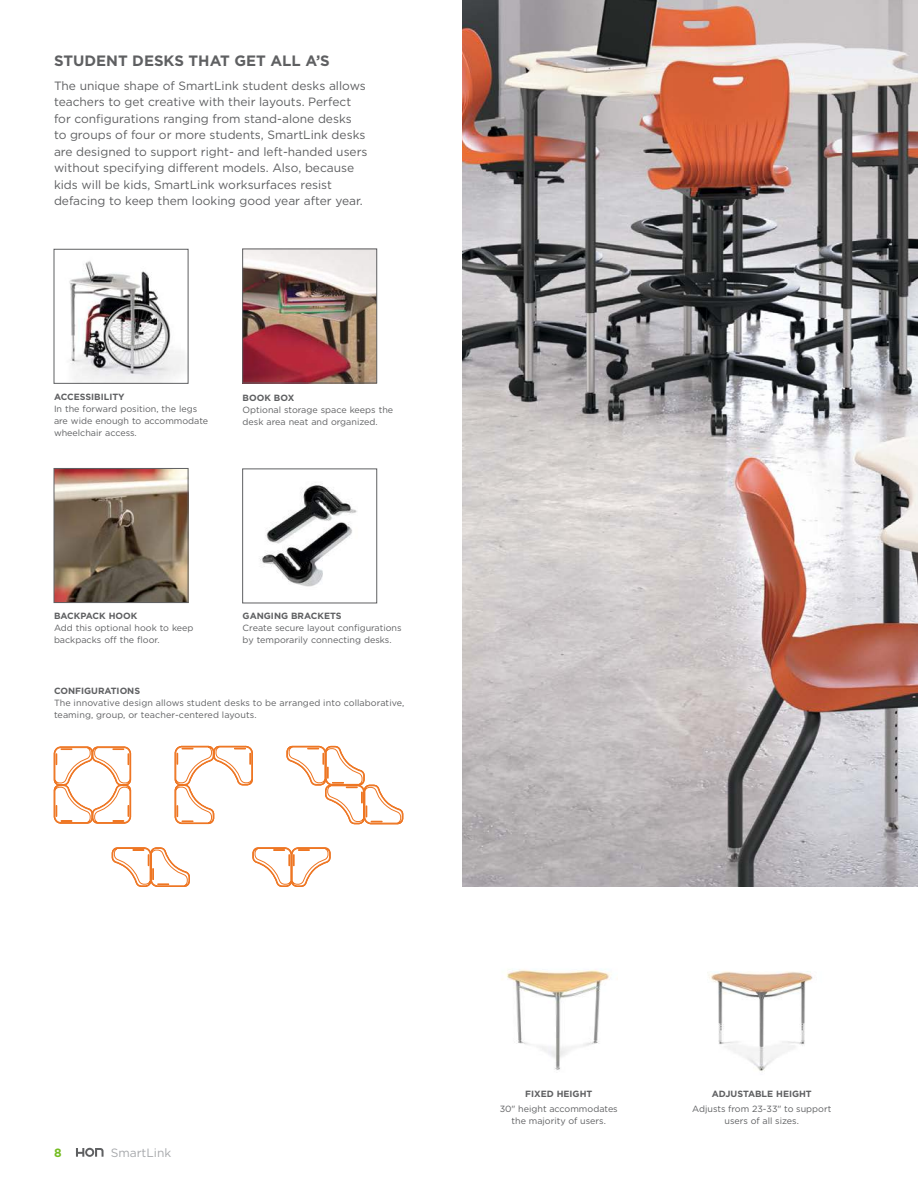
<style>
.page{position:relative;width:918px;height:1188px;background:#fff}
.page>*{position:absolute;margin:0;border:0;box-sizing:border-box;transform-origin:0 0}
.t1{font:700 15px "Gotham";color:#5f6062}
.t2{font:12px/16.5px "Gotham";color:#5f6062}
.t3{font:12px "Gotham";color:#a7a9ac}
.t4{font:700 12px "Gotham";color:#75bd23}
.t5{font:9px/12px "Gotham";color:#5f6062}
.t6{font:700 9px "Gotham";color:#5f6062}
</style>
<div class="page">
<svg style="left:76px;top:1148px;width:28px;height:9px"></svg>
<img style="left:463px;top:0;width:455px;height:887px">
<img style="left:244px;top:251px;width:131px;height:130px">
<div style="left:242px;top:249px;width:135px;height:134px;border:1px solid #5f6062"></div>
<img style="left:56px;top:470px;width:130px;height:131px">
<div style="left:54px;top:468px;width:134px;height:135px;border:1px solid #5f6062"></div>
<img style="left:259px;top:482px;width:98px;height:105px">
<div style="left:242px;top:469px;width:135px;height:134px;border:1px solid #5f6062"></div>
<img style="left:69px;top:261px;width:116px;height:121px">
<div style="left:54px;top:249px;width:134px;height:135px;border:1px solid #5f6062"></div>
<svg style="left:54px;top:746px;width:77px;height:78px"></svg>
<svg style="left:252px;top:847px;width:79px;height:40px"></svg>
<svg style="left:286px;top:746px;width:118px;height:78px"></svg>
<svg style="left:175px;top:746px;width:78px;height:78px"></svg>
<svg style="left:111px;top:847px;width:79px;height:40px"></svg>
<img style="left:707px;top:971px;width:106px;height:100px">
<img style="left:502px;top:969px;width:109px;height:101px">
<h1 class="t1" style="left:54px;top:51px;width:277px">STUDENT DESKS THAT GET ALL A’S</h1>
<p class="t2" style="left:54px;top:77px;width:315px">The unique shape of SmartLink student desks allows teachers to get creative with their layouts. Perfect for configurations ranging from stand-alone desks<br>to groups of four or more students, SmartLink desks are designed to support right- and left-handed users without specifying different models. Also, because kids will be kids, SmartLink worksurfaces resist defacing to keep them looking good year after year.</p>
<p class="t6" style="left:54px;top:391px;width:72px">ACCESSIBILITY</p>
<p class="t5" style="left:54px;top:403px;width:156px">In the forward position, the legs are wide enough to accommodate wheelchair access.</p>
<p class="t6" style="left:243px;top:392px;width:53px">BOOK BOX</p>
<p class="t5" style="left:243px;top:403px;width:152px">Optional storage space keeps the desk area neat and organized.</p>
<p class="t6" style="left:54px;top:610px;width:85px">BACKPACK HOOK</p>
<p class="t5" style="left:54px;top:622px;width:141px">Add this optional hook to keep backpacks off the floor.</p>
<p class="t6" style="left:243px;top:610px;width:100px">GANGING BRACKETS</p>
<p class="t5" style="left:243px;top:622px;width:161px">Create secure layout configurations by temporarily connecting desks.</p>
<p class="t6" style="left:54px;top:685px;width:88px">CONFIGURATIONS</p>
<p class="t5" style="left:54px;top:697px;width:352px">The innovative design allows student desks to be arranged into collaborative, teaming, group, or teacher-centered layouts.</p>
<h2 class="t4" style="left:54px;top:1144px;width:9px">8</h2>
<h2 class="t3" style="left:111px;top:1145px;width:62px">SmartLink</h2>
<p class="t6" style="left:525px;top:1087px;width:69px">FIXED HEIGHT</p>
<p class="t5" style="left:500px;top:1102px;width:120px;text-align:center">30" height accommodates the majority of users.</p>
<p class="t6" style="left:712px;top:1087px;width:102px">ADJUSTABLE HEIGHT</p>
<p class="t5" style="left:692px;top:1102px;width:141px;text-align:center">Adjusts from 23-33" to support users of all sizes.</p>
</div>
